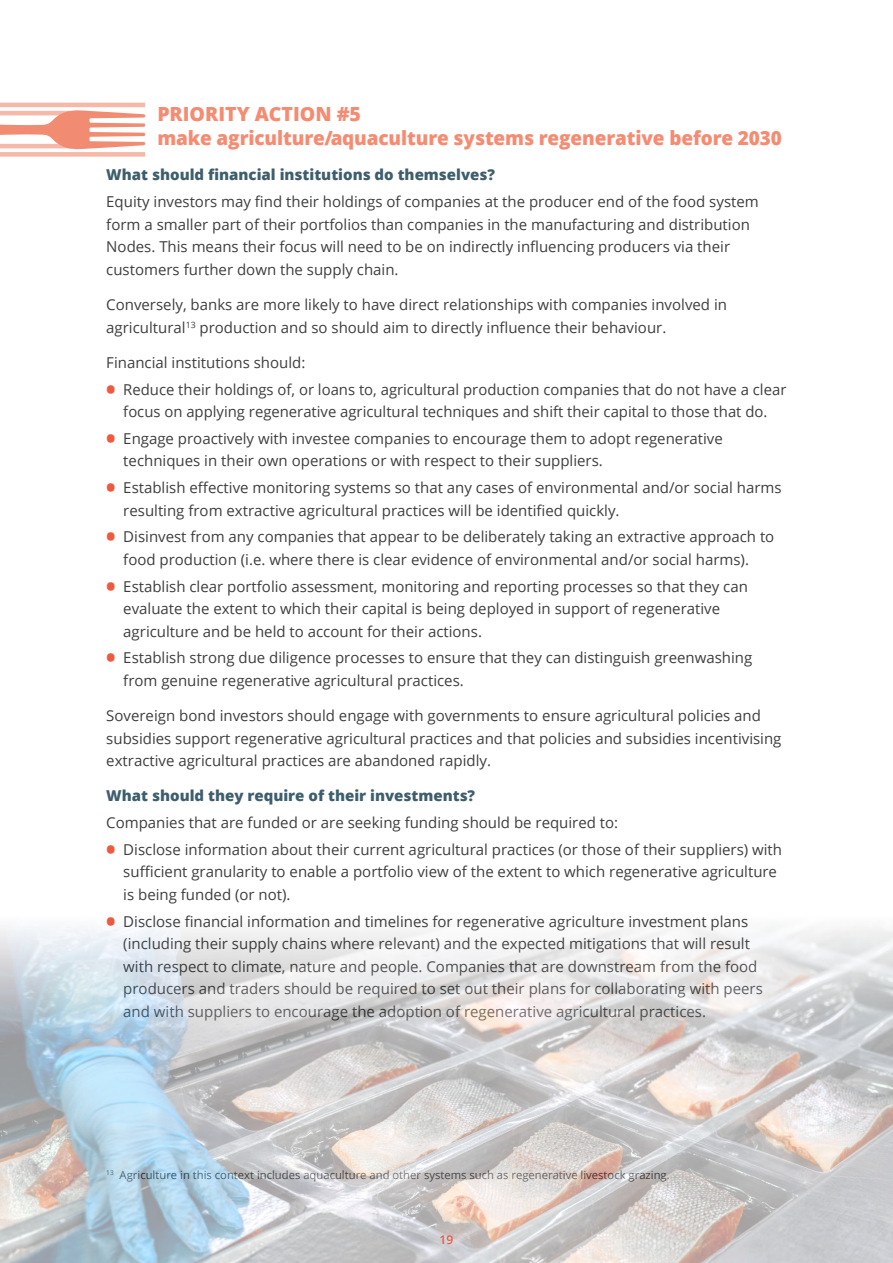
<style>
.page{position:relative;width:893px;height:1263px;background:#fff}
.page>*{position:absolute;margin:0;border:0;box-sizing:border-box;transform-origin:0 0}
.Text{font:800 19.5px/24px "Open Sans";letter-spacing:-.005em;color:#f58b71}
.Bullet_Points{font:15px/22.5px "Open Sans";color:#3e3e3f}
.Text-2{font:15px/22.5px "Open Sans";color:#3e3e3f}
.Text-3{font:800 15px "Open Sans";color:#3f5e6d}
.t1{font:600 12px "Open Sans";color:#f0593e}
.t2{font:11.25px "Open Sans";color:#3e3e3f}
.s1{font-weight:800;font-size:24px;color:#f0593e}
</style>
<div class="page">
<svg style="left:0;top:102px;width:145px;height:55px"></svg>
<img style="left:0;top:927px;width:893px;height:336px">
<p class="Text" style="left:157px;top:101px;width:626px">PRIORITY ACTION #5<br>make agriculture/aquaculture systems regenerative before 2030</p>
<p class="Text-3" style="left:106px;top:164px;width:390px">What should financial institutions do themselves?</p>
<p class="Text-2" style="left:106px;top:190px;width:654px">Equity investors may find their holdings of companies at the producer end of the food system form a smaller part of their portfolios than companies in the manufacturing and distribution Nodes. This means their focus will need to be on indirectly influencing producers via their customers further down the supply chain.</p>
<p class="Text-2" style="left:106px;top:293px;width:622px">Conversely, banks are more likely to have direct relationships with companies involved in agricultural<sup>13</sup> production and so should aim to directly influence their behaviour.</p>
<p class="Text-2" style="left:106px;top:351px;width:201px">Financial institutions should:</p>
<p class="Bullet_Points" style="left:106px;top:377px;width:682px;text-align:center"><span class="s1">•</span> Reduce their holdings of, or loans to, agricultural production companies that do not have a clear focus on applying regenerative agricultural techniques and shift their capital to those that do.</p>
<p class="Bullet_Points" style="left:123px;top:427px;width:601px;text-indent:-17px"><span class="s1">•</span> Engage proactively with investee companies to encourage them to adopt regenerative techniques in their own operations or with respect to their suppliers.</p>
<p class="Bullet_Points" style="left:123px;top:476px;width:660px;text-indent:-17px"><span class="s1">•</span> Establish effective monitoring systems so that any cases of environmental and/or social harms resulting from extractive agricultural practices will be identified quickly.</p>
<p class="Bullet_Points" style="left:106px;top:525px;width:670px;text-align:center"><span class="s1">•</span> Disinvest from any companies that appear to be deliberately taking an extractive approach to food production (i.e. where there is clear evidence of environmental and/or social harms).</p>
<p class="Bullet_Points" style="left:123px;top:574px;width:626px;text-indent:-17px"><span class="s1">•</span> Establish clear portfolio assessment, monitoring and reporting processes so that they can evaluate the extent to which their capital is being deployed in support of regenerative agriculture and be held to account for their actions.</p>
<p class="Bullet_Points" style="left:123px;top:646px;width:631px;text-indent:-17px"><span class="s1">•</span> Establish strong due diligence processes to ensure that they can distinguish greenwashing from genuine regenerative agricultural practices.</p>
<p class="Text-2" style="left:106px;top:704px;width:677px">Sovereign bond investors should engage with governments to ensure agricultural policies and subsidies support regenerative agricultural practices and that policies and subsidies incentivising extractive agricultural practices are abandoned rapidly.</p>
<p class="Text-3" style="left:106px;top:784px;width:370px">What should they require of their investments?</p>
<p class="Text-2" style="left:106px;top:811px;width:513px">Companies that are funded or are seeking funding should be required to:</p>
<p class="Bullet_Points" style="left:123px;top:838px;width:660px;text-indent:-17px"><span class="s1">•</span> Disclose information about their current agricultural practices (or those of their suppliers) with sufficient granularity to enable a portfolio view of the extent to which regenerative agriculture is being funded (or not).</p>
<p class="Bullet_Points" style="left:123px;top:909px;width:641px;text-indent:-17px"><span class="s1">•</span> Disclose financial information and timelines for regenerative agriculture investment plans (including their supply chains where relevant) and the expected mitigations that will result with respect to climate, nature and people. Companies that are downstream from the food producers and traders should be required to set out their plans for collaborating with peers and with suppliers to encourage the adoption of regenerative agricultural practices.</p>
<p class="t2" style="left:106px;top:1167px;width:565px"><sup>13</sup> Agriculture in this context includes aquaculture and other systems such as regenerative livestock grazing.</p>
<p class="t1" style="left:440px;top:1231px;width:15px">19</p>
</div>
